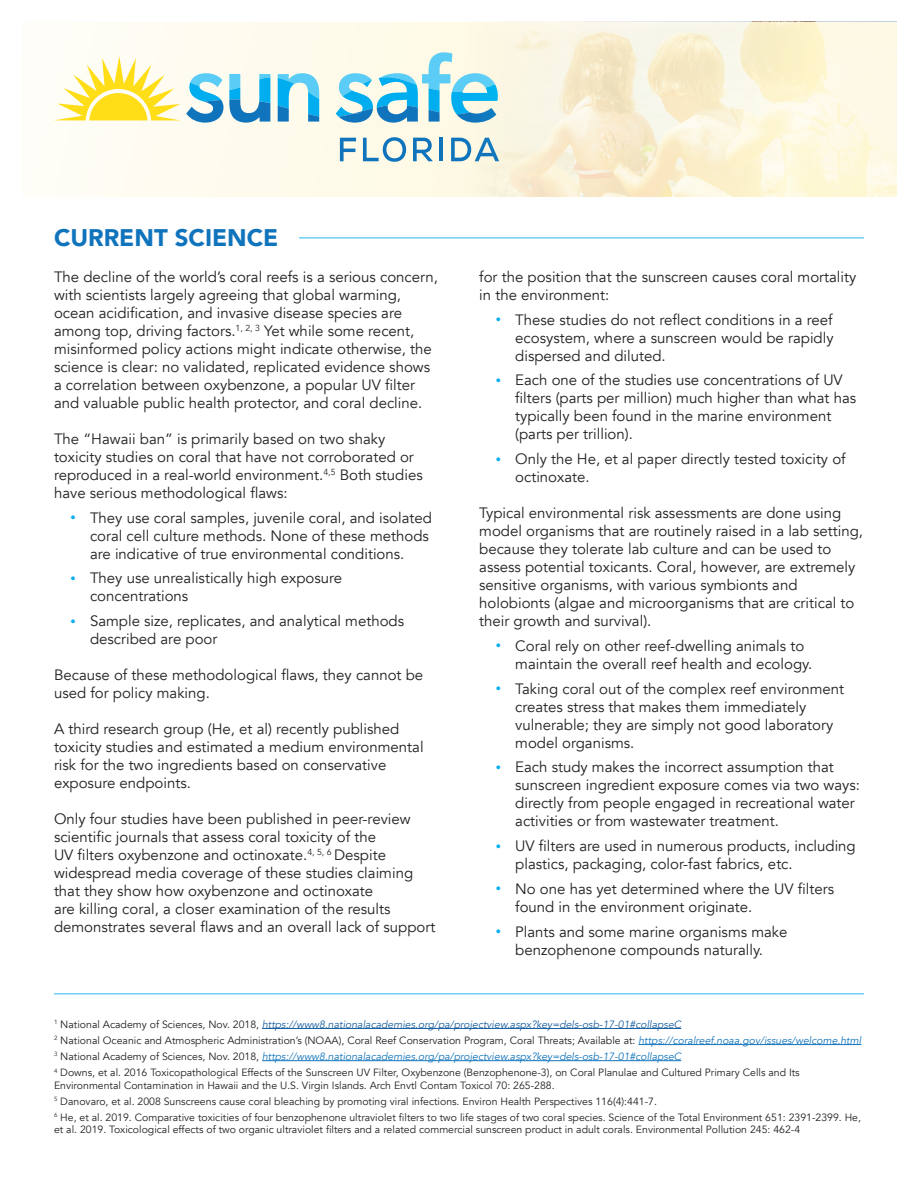
<style>
.page{position:relative;width:918px;height:1188px;background:#fff}
.page>*{position:absolute;margin:0;border:0;box-sizing:border-box;transform-origin:0 0}
.t1{font:900 24px "Avenir";color:#1074bc}
.t2{font:15px/18px "Avenir";color:#231f20}
.t3{font:10.5px/12.6px "Avenir";color:#231f20}
.t4{font:italic 10.5px "Avenir";color:#175d9e}
.t5{font:italic 10.5px "Avenir";color:#1074bc}
.s1{font-size:10.5px;color:#00aeef}
.s2{font-style:normal;color:#231f20}
.s3{font-style:italic;color:#1074bc}
</style>
<div class="page">
<div style="left:22px;top:22px;width:874px;height:175px;background:#fefbee"></div>
<hr style="left:262px;top:1028px;width:419px;height:1px;background:#175d9e">
<hr style="left:638px;top:1044px;width:223px;height:1px;background:#1074bc">
<hr style="left:262px;top:1060px;width:419px;height:1px;background:#1074bc">
<hr style="left:54px;top:993px;width:810px;height:2px;background:#6bcff6">
<hr style="left:299px;top:237px;width:565px;height:2px;background:#6bcff6">
<svg style="left:340px;top:138px;width:16px;height:23px"></svg>
<svg style="left:363px;top:137px;width:43px;height:25px"></svg>
<svg style="left:413px;top:138px;width:20px;height:23px"></svg>
<hr style="left:439px;top:138px;width:4px;height:23px;background:#1074bc">
<svg style="left:451px;top:138px;width:17px;height:23px"></svg>
<svg style="left:229px;top:74px;width:41px;height:49px"></svg>
<svg style="left:278px;top:73px;width:41px;height:49px"></svg>
<svg style="left:336px;top:52px;width:132px;height:71px"></svg>
<svg style="left:54px;top:56px;width:169px;height:67px"></svg>
<img style="left:468px;top:22px;width:428px;height:175px">
<p class="t1" style="left:54px;top:217px;width:226px">CURRENT SCIENCE</p>
<p class="t2" style="left:54px;top:268px;width:385px">The decline of the world’s coral reefs is a serious concern, with scientists largely agreeing that global warming, ocean acidification, and invasive disease species are among top, driving factors.<sup>1,</sup> <sup>2,</sup> <sup>3</sup> Yet while some recent, misinformed policy actions might indicate otherwise, the science is clear: no validated, replicated evidence shows a correlation between oxybenzone, a popular UV filter and valuable public health protector, and coral decline.</p>
<p class="t2" style="left:54px;top:430px;width:370px">The “Hawaii ban” is primarily based on two shaky toxicity studies on coral that have not corroborated or reproduced in a real-world environment.<sup>4,5</sup> Both studies have serious methodological flaws:</p>
<p class="t2" style="left:90px;top:509px;width:343px;text-indent:-20px"><span class="s1">•</span> They use coral samples, juvenile coral, and isolated coral cell culture methods. None of these methods are indicative of true environmental conditions.</p>
<p class="t2" style="left:90px;top:570px;width:254px;text-indent:-20px"><span class="s1">•</span> They use unrealistically high exposure concentrations</p>
<p class="t2" style="left:90px;top:612px;width:316px;text-indent:-20px"><span class="s1">•</span> Sample size, replicates, and analytical methods described are poor</p>
<p class="t2" style="left:54px;top:666px;width:371px">Because of these methodological flaws, they cannot be used for policy making.</p>
<p class="t2" style="left:54px;top:720px;width:371px">A third research group (He, et al) recently published toxicity studies and estimated a medium environmental risk for the two ingredients based on conservative exposure endpoints.</p>
<p class="t2" style="left:54px;top:810px;width:383px">Only four studies have been published in peer-review scientific journals that assess coral toxicity of the<br>UV filters oxybenzone and octinoxate.<sup>4,</sup> <sup>5,</sup> <sup>6</sup> Despite widespread media coverage of these studies claiming that they show how oxybenzone and octinoxate<br>are killing coral, a closer examination of the results demonstrates several flaws and an overall lack of support</p>
<p class="t2" style="left:479px;top:268px;width:379px">for the position that the sunscreen causes coral mortality in the environment:</p>
<p class="t2" style="left:515px;top:311px;width:320px;text-align:justify;text-indent:-20px"><span class="s1">•</span> These studies do not reflect conditions in a reef ecosystem, where a sunscreen would be rapidly dispersed and diluted.</p>
<p class="t2" style="left:515px;top:372px;width:343px;text-indent:-20px"><span class="s1">•</span> Each one of the studies use concentrations of UV filters (parts per million) much higher than what has typically been found in the marine environment (parts per trillion).</p>
<p class="t2" style="left:515px;top:450px;width:332px;text-indent:-20px"><span class="s1">•</span> Only the He, et al paper directly tested toxicity of octinoxate.</p>
<p class="t2" style="left:479px;top:504px;width:385px">Typical environmental risk assessments are done using model organisms that are routinely raised in a lab setting, because they tolerate lab culture and can be used to assess potential toxicants. Coral, however, are extremely sensitive organisms, with various symbionts and holobionts (algae and microorganisms that are critical to their growth and survival).</p>
<p class="t2" style="left:515px;top:637px;width:298px;text-indent:-20px"><span class="s1">•</span> Coral rely on other reef-dwelling animals to maintain the overall reef health and ecology.</p>
<p class="t2" style="left:515px;top:680px;width:330px;text-indent:-20px"><span class="s1">•</span> Taking coral out of the complex reef environment creates stress that makes them immediately vulnerable; they are simply not good laboratory model organisms.</p>
<p class="t2" style="left:515px;top:759px;width:346px;text-indent:-20px"><span class="s1">•</span> Each study makes the incorrect assumption that sunscreen ingredient exposure comes via two ways: directly from people engaged in recreational water activities or from wastewater treatment.</p>
<p class="t2" style="left:515px;top:837px;width:342px;text-indent:-20px"><span class="s1">•</span> UV filters are used in numerous products, including plastics, packaging, color-fast fabrics, etc.</p>
<p class="t2" style="left:515px;top:880px;width:320px;text-indent:-20px"><span class="s1">•</span> No one has yet determined where the UV filters found in the environment originate.</p>
<p class="t2" style="left:496px;top:923px;width:293px;text-align:center"><span class="s1">•</span> Plants and some marine organisms make benzophenone compounds naturally.</p>
<p class="t4" style="left:54px;top:1018px;width:629px"><sup>1</sup> <span class="s2">National Academy of Sciences, Nov. 2018,</span> https://www8.nationalacademies.org/pa/projectview.aspx?key=dels-osb-17-01#collapseC</p>
<p class="t3" style="left:54px;top:1034px;width:809px"><sup>2</sup> National Oceanic and Atmospheric Administration’s (NOAA), Coral Reef Conservation Program, Coral Threats; Available at: <span class="s3">https://coralreef.noaa.gov/issues/welcome.html</span></p>
<p class="t5" style="left:54px;top:1050px;width:629px"><sup>3</sup> <span class="s2">National Academy of Sciences, Nov. 2018,</span> https://www8.nationalacademies.org/pa/projectview.aspx?key=dels-osb-17-01#collapseC</p>
<p class="t3" style="left:54px;top:1066px;width:747px"><sup>4</sup> Downs, et al. 2016 Toxicopathological Effects of the Sunscreen UV Filter, Oxybenzone (Benzophenone-3), on Coral Planulae and Cultured Primary Cells and Its<br>Environmental Contamination in Hawaii and the U.S. Virgin Islands. Arch Envtl Contam Toxicol 70: 265-288.</p>
<p class="t3" style="left:54px;top:1095px;width:604px"><sup>5</sup> Danovaro, et al. 2008 Sunscreens cause coral bleaching by promoting viral infections. Environ Health Perspectives 116(4):441-7.</p>
<p class="t3" style="left:54px;top:1111px;width:809px"><sup>6</sup> He, et al. 2019. Comparative toxicities of four benzophenone ultraviolet filters to two life stages of two coral species. Science of the Total Environment 651: 2391-2399. He, et al. 2019. Toxicological effects of two organic ultraviolet filters and a related commercial sunscreen product in adult corals. Environmental Pollution 245: 462-4</p>
</div>
